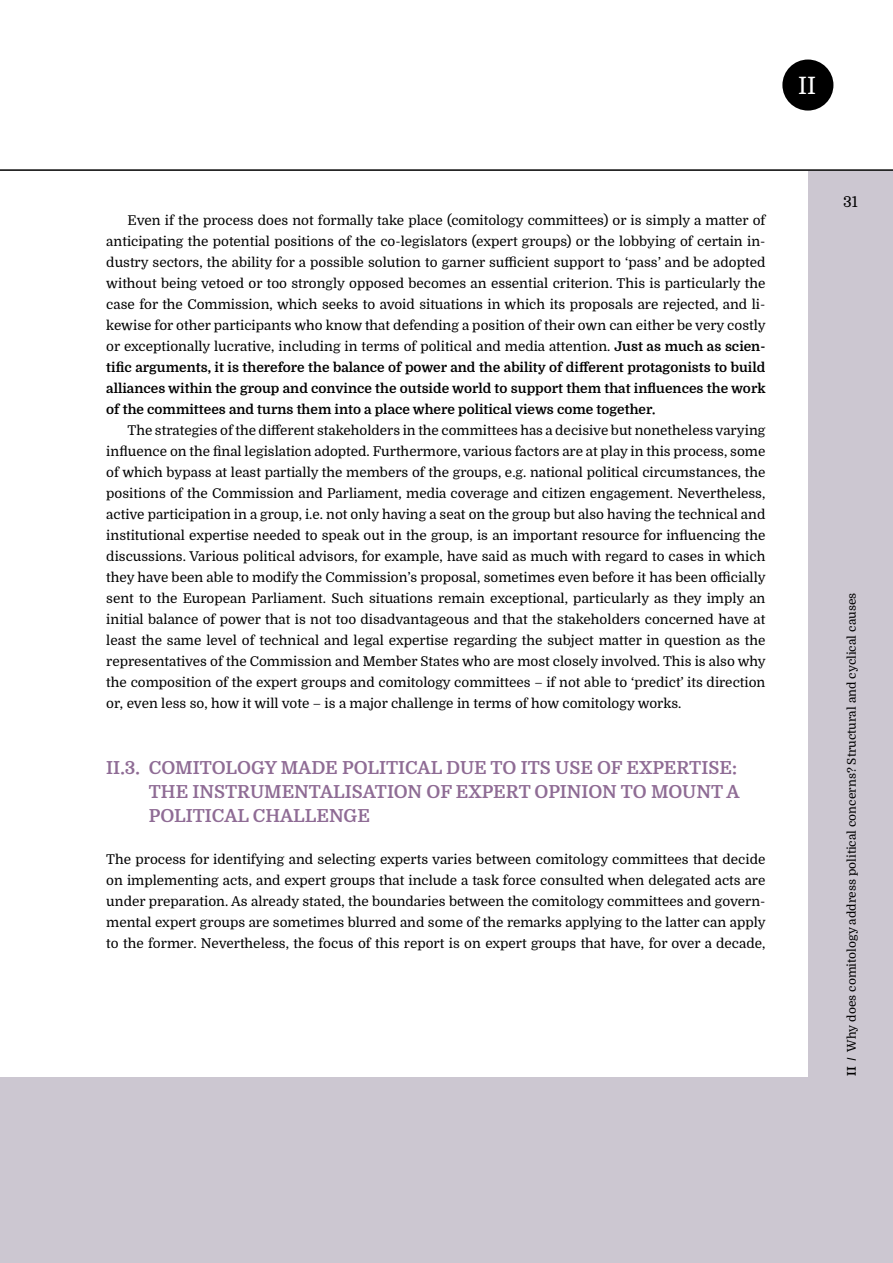
<style>
.page{position:relative;width:893px;height:1263px;background:#fff}
.page>*{position:absolute;margin:0;border:0;box-sizing:border-box;transform-origin:0 0}
.t1{font:24px "Domine";color:#fff}
.t2{font:700 18px/24px "Domine";color:#8f6c95}
.t3{font:15px "Domine";color:#000}
.t4{font:13.5px/21px "Domine";color:#000;text-align:justify}
.t5{font:12px "Domine";color:#000}
.s1{font-weight:700}
</style>
<div class="page">
<div style="left:0;top:171px;width:893px;height:1092px;background:#ccc7d1"></div>
<div style="left:0;top:170px;width:808px;height:906px;background:#fff"></div>
<hr style="left:0;top:169px;width:893px;height:2px;background:#000">
<div style="left:782px;top:60px;width:51px;height:51px;background:#000;border-radius:50%"></div>
<h1 class="t1" style="left:798px;top:73px;width:19px">II</h1>
<p class="t4" style="left:106px;top:210px;width:661px;text-indent:21px">Even if the process does not formally take place (comitology committees) or is simply a matter of anticipating the potential positions of the co-legislators (expert groups) or the lobbying of certain in&shy;dustry sectors, the ability for a possible solution to garner sufficient support to ‘pass’ and be adopted without being vetoed or too strongly opposed becomes an essential criterion. This is particularly the case for the Commission, which seeks to avoid situations in which its proposals are rejected, and li&shy;kewise for other participants who know that defending a position of their own can either be very costly or exceptionally lucrative, including in terms of political and media attention. <span class="s1">Just as much as scien&shy;tific arguments, it is therefore the balance of power and the ability of different protagonists to build alliances within the group and convince the outside world to support them that influences the work of the committees and turns them into a place where political views come together.</span></p>
<p class="t4" style="left:106px;top:420px;width:661px;text-indent:21px">The strategies of the different stakeholders in the committees has a decisive but nonetheless varying influence on the final legislation adopted. Furthermore, various factors are at play in this process, some of which bypass at least partially the members of the groups, e.g. national political circumstances, the positions of the Commission and Parliament, media coverage and citizen engagement. Nevertheless, active participation in a group, i.e. not only having a seat on the group but also having the technical and institutional expertise needed to speak out in the group, is an important resource for influencing the discussions. Various political advisors, for example, have said as much with regard to cases in which they have been able to modify the Commission’s proposal, sometimes even before it has been officially sent to the European Parliament. Such situations remain exceptional, particularly as they imply an initial balance of power that is not too disadvantageous and that the stakeholders concerned have at least the same level of technical and legal expertise regarding the subject matter in question as the representatives of the Commission and Member States who are most closely involved. This is also why the composition of the expert groups and comitology committees – if not able to ‘predict’ its direction or, even less so, how it will vote – is a major challenge in terms of how comitology works.</p>
<h2 class="t2" style="left:149px;top:756px;width:592px;text-indent:-43px">II.3. COMITOLOGY MADE POLITICAL DUE TO ITS USE OF EXPERTISE:<br>THE INSTRUMENTALISATION OF EXPERT OPINION TO MOUNT A<br>POLITICAL CHALLENGE</h2>
<p class="t4" style="left:106px;top:849px;width:661px">The process for identifying and selecting experts varies between comitology committees that decide on implementing acts, and expert groups that include a task force consulted when delegated acts are under preparation. As already stated, the boundaries between the comitology committees and govern&shy;mental expert groups are sometimes blurred and some of the remarks applying to the latter can apply to the former. Nevertheless, the focus of this report is on expert groups that have, for over a decade,</p>
<p class="t3" style="left:843px;top:193px;width:16px">31</p>
<p class="t5" style="left:845px;top:1076px;width:485px;rotate:-90deg"><span class="s1">II /</span> Why does comitology address political concerns? Structural and cyclical causes</p>
</div>
